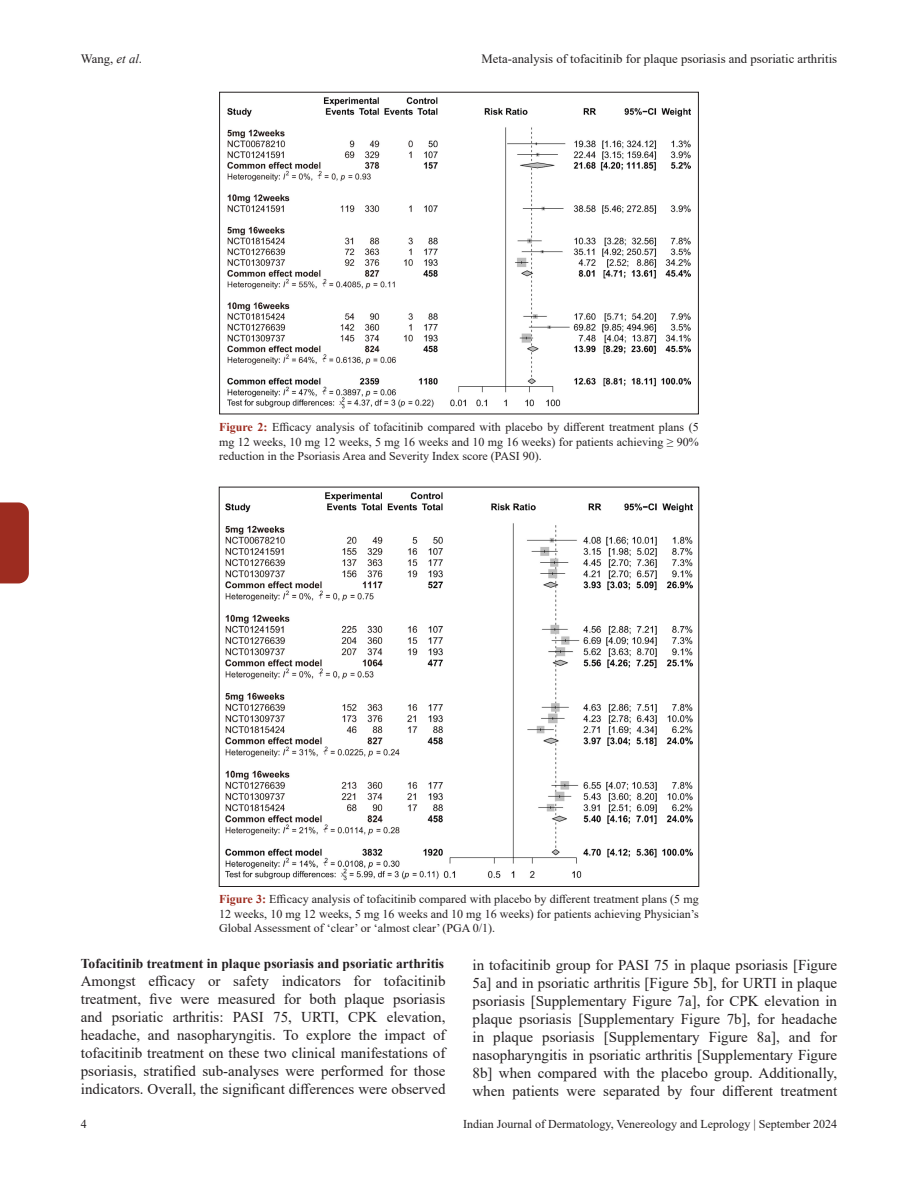
<style>
.page{position:relative;width:918px;height:1188px;background:#fff}
.page>*{position:absolute;margin:0;border:0;box-sizing:border-box;transform-origin:0 0}
.para_first_last{font:15px/18px "Times New Roman";color:#231f20;text-align:justify}
.Head-B{font:700 13.5px "Times New Roman";color:#231f20}
.t1{font:12.75px "Times New Roman";color:#231f20}
.float_figure_figure{font:12px/14.4px "Times New Roman";color:#231f20;text-align:justify}
.s1{font-style:italic}
.s2{font-weight:700;color:#9d2c20}
</style>
<div class="page">
<div style="left:0;top:502px;width:29px;height:81px;background:#9d2c20"></div>
<img style="left:227px;top:97px;width:464px;height:312px">
<div style="left:219px;top:92px;width:480px;height:322px;border:1px solid #231f20"></div>
<img style="left:225px;top:492px;width:468px;height:389px">
<p class="t1" style="left:81px;top:50px;width:63px">Wang, <span class="s1">et al</span>.</p>
<p class="t1" style="left:482px;top:50px;width:357px">Meta-analysis of tofacitinib for plaque psoriasis and psoriatic arthritis</p>
<p class="float_figure_figure" style="left:219px;top:420px;width:481px"><span class="s2">Figure 2:</span> Efficacy analysis of tofacitinib compared with placebo by different treatment plans (5 mg 12 weeks, 10 mg 12 weeks, 5 mg 16 weeks and 10 mg 16 weeks) for patients achieving ≥ 90% reduction in the Psoriasis Area and Severity Index score (PASI 90).</p>
<p class="float_figure_figure" style="left:219px;top:892px;width:481px"><span class="s2">Figure 3:</span> Efficacy analysis of tofacitinib compared with placebo by different treatment plans (5 mg 12 weeks, 10 mg 12 weeks, 5 mg 16 weeks and 10 mg 16 weeks) for patients achieving Physician’s Global Assessment of ‘clear’ or ‘almost clear’ (PGA 0/1).</p>
<p class="Head-B" style="left:81px;top:954px;width:365px">Tofacitinib treatment in plaque psoriasis and psoriatic arthritis</p>
<p class="para_first_last" style="left:81px;top:972px;width:366px">Amongst efficacy or safety indicators for tofacitinib treatment, five were measured for both plaque psoriasis and psoriatic arthritis: PASI 75, URTI, CPK elevation, headache, and nasopharyngitis. To explore the impact of tofacitinib treatment on these two clinical manifestations of psoriasis, stratified sub-analyses were performed for those indicators. Overall, the significant differences were observed</p>
<p class="para_first_last" style="left:472px;top:955px;width:366px">in tofacitinib group for PASI 75 in plaque psoriasis [Figure 5a] and in psoriatic arthritis [Figure 5b], for URTI in plaque psoriasis [Supplementary Figure 7a], for CPK elevation in plaque psoriasis [Supplementary Figure 7b], for headache in plaque psoriasis [Supplementary Figure 8a], and for nasopharyngitis in psoriatic arthritis [Supplementary Figure 8b] when compared with the placebo group. Additionally, when patients were separated by four different treatment</p>
<p class="float_figure_figure" style="left:81px;top:1117px;width:7px">4</p>
<p class="float_figure_figure" style="left:463px;top:1117px;width:375px">Indian Journal of Dermatology, Venereology and Leprology | September 2024</p>
</div>
